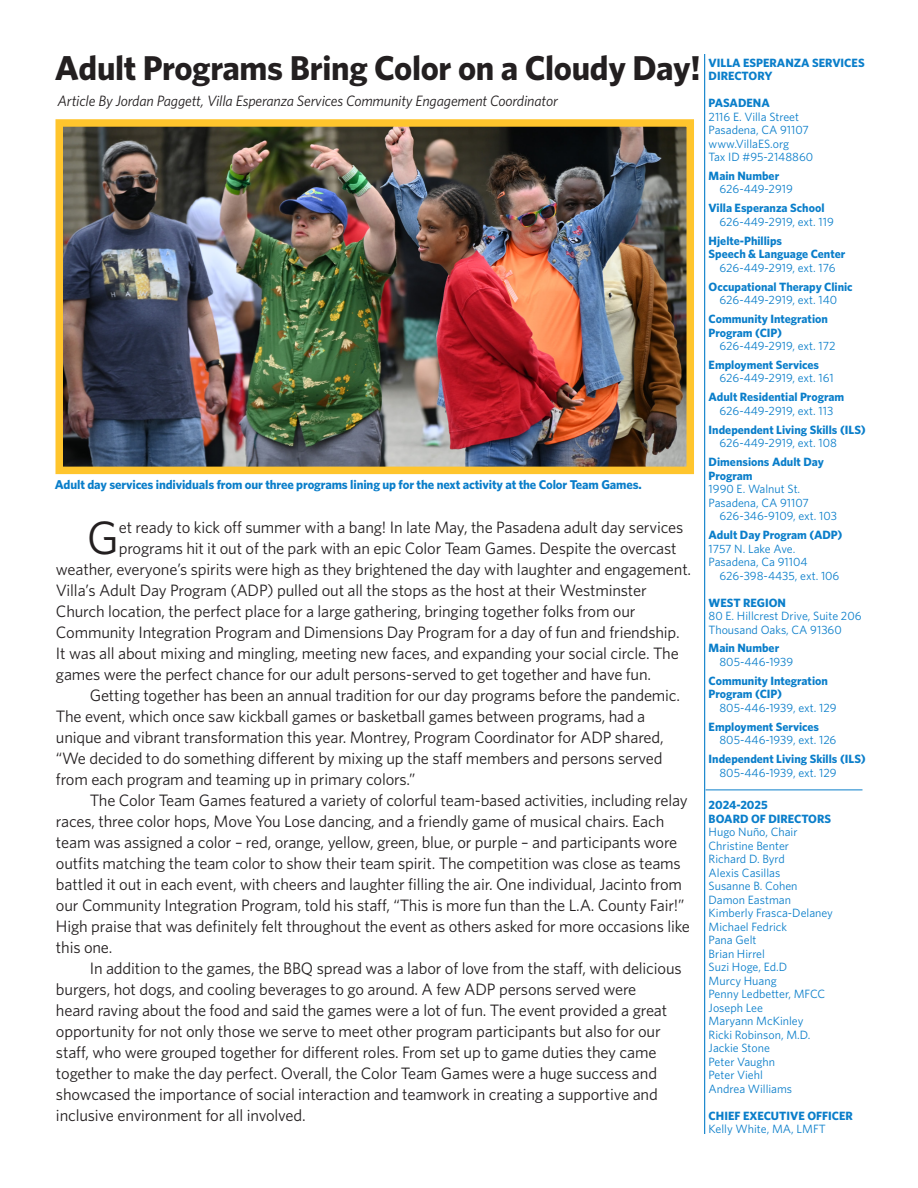
<style>
.page{position:relative;width:918px;height:1188px;background:#fff}
.page>*{position:absolute;margin:0;border:0;box-sizing:border-box;transform-origin:0 0}
.t1{font:46.65px "Whitney";color:#231f20}
.t2{font:700 34.5px "Whitney";letter-spacing:-.01em;color:#231f20}
.t3{font:16.5px/21px "Whitney";letter-spacing:-.01em;color:#231f20}
.t4{font:italic 15px "Whitney";letter-spacing:-.01em;color:#231f20}
.t5{font:700 12.75px "Whitney";letter-spacing:-.01em;color:#0a7eca}
.No_Spacing{font:12px/13.5px "Whitney";color:#0a7eca}
.No_Spacing-2{font:700 12px/13.5px "Whitney";color:#0a7eca}
.s1{font-weight:700}
.s2{font-weight:400}
</style>
<div class="page">
<hr style="left:704px;top:54px;width:1px;height:1080px;background:#0a7eca">
<hr style="left:706px;top:789px;width:156px;height:1px;background:#0a7eca">
<img style="left:65px;top:128px;width:620px;height:337px">
<div style="left:56px;top:119px;width:638px;height:355px;border:8px solid #ffc52d"></div>
<p class="t2" style="left:55px;top:45px;width:647px">Adult Programs Bring Color on a Cloudy Day!</p>
<p class="t4" style="left:58px;top:90px;width:502px">Article By Jordan Paggett, Villa Esperanza Services Community Engagement Coordinator</p>
<p class="t5" style="left:55px;top:476px;width:588px">Adult day services individuals from our three programs lining up for the next activity at the Color Team Games.</p>
<p class="t1" style="left:87px;top:506px;width:34px">G</p>
<p class="t3" style="left:119px;top:516px;width:566px">et ready to kick off summer with a bang! In late May, the Pasadena adult day services</p>
<p class="t3" style="left:119px;top:537px;width:559px">programs hit it out of the park with an epic Color Team Games. Despite the overcast</p>
<p class="t3" style="left:56px;top:558px;width:637px">weather, everyone’s spirits were high as they brightened the day with laughter and engagement.</p>
<p class="t3" style="left:56px;top:579px;width:592px">Villa’s Adult Day Program (ADP) pulled out all the stops as the host at their Westminster</p>
<p class="t3" style="left:56px;top:600px;width:581px">Church location, the perfect place for a large gathering, bringing together folks from our</p>
<p class="t3" style="left:56px;top:621px;width:625px">Community Integration Program and Dimensions Day Program for a day of fun and friendship.</p>
<p class="t3" style="left:56px;top:642px;width:624px">It was all about mixing and mingling, meeting new faces, and expanding your social circle. The</p>
<p class="t3" style="left:56px;top:663px;width:597px">games were the perfect chance for our adult persons-served to get together and have fun.</p>
<p class="t3" style="left:56px;top:684px;width:626px;text-indent:34px">Getting together has been an annual tradition for our day programs before the pandemic.<br>The event, which once saw kickball games or basketball games between programs, had a unique and vibrant transformation this year. Montrey, Program Coordinator for ADP shared, “We decided to do something different by mixing up the staff members and persons served from each program and teaming up in primary colors.”</p>
<p class="t3" style="left:56px;top:789px;width:635px;text-indent:34px">The Color Team Games featured a variety of colorful team-based activities, including relay races, three color hops, Move You Lose dancing, and a friendly game of musical chairs. Each team was assigned a color – red, orange, yellow, green, blue, or purple – and participants wore outfits matching the team color to show their team spirit. The competition was close as teams battled it out in each event, with cheers and laughter filling the air. One individual, Jacinto from our Community Integration Program, told his staff, “This is more fun than the L.A. County Fair!” High praise that was definitely felt throughout the event as others asked for more occasions like this one.</p>
<p class="t3" style="left:56px;top:957px;width:627px;text-indent:34px">In addition to the games, the BBQ spread was a labor of love from the staff, with delicious burgers, hot dogs, and cooling beverages to go around. A few ADP persons served were<br>heard raving about the food and said the games were a lot of fun. The event provided a great opportunity for not only those we serve to meet other program participants but also for our staff, who were grouped together for different roles. From set up to game duties they came together to make the day perfect. Overall, the Color Team Games were a huge success and showcased the importance of social interaction and teamwork in creating a supportive and inclusive environment for all involved.</p>
<p class="No_Spacing-2" style="left:709px;top:55px;width:157px">VILLA ESPERANZA SERVICES</p>
<p class="No_Spacing-2" style="left:709px;top:69px;width:65px">DIRECTORY</p>
<p class="No_Spacing-2" style="left:709px;top:96px;width:63px">PASADENA</p>
<p class="No_Spacing" style="left:709px;top:109px;width:92px">2116 E. Villa Street</p>
<p class="No_Spacing" style="left:709px;top:123px;width:102px">Pasadena, CA 91107</p>
<p class="No_Spacing" style="left:709px;top:136px;width:82px">www.VillaES.org</p>
<p class="No_Spacing" style="left:709px;top:150px;width:106px">Tax ID #95-2148860</p>
<p class="No_Spacing" style="left:719px;top:169px;width:75px;text-indent:-11px"><span class="s1">Main Number<br></span>626-449-2919</p>
<p class="No_Spacing-2" style="left:719px;top:201px;width:116px;text-indent:-11px">Villa Esperanza School<br><span class="s2">626-449-2919, ext. 119</span></p>
<p class="No_Spacing-2" style="left:709px;top:234px;width:75px">Hjelte-Phillips</p>
<p class="No_Spacing-2" style="left:709px;top:247px;width:138px">Speech &amp; Language Center</p>
<p class="No_Spacing" style="left:719px;top:261px;width:118px">626-449-2919, ext. 176</p>
<p class="No_Spacing-2" style="left:709px;top:279px;width:146px;text-align:center">Occupational Therapy Clinic<br><span class="s2">626-449-2919, ext. 140</span></p>
<p class="No_Spacing-2" style="left:709px;top:312px;width:121px">Community Integration</p>
<p class="No_Spacing-2" style="left:709px;top:325px;width:75px">Program (CIP)</p>
<p class="No_Spacing" style="left:719px;top:339px;width:118px">626-449-2919, ext. 172</p>
<p class="No_Spacing" style="left:719px;top:358px;width:116px;text-indent:-11px"><span class="s1">Employment Services<br></span>626-449-2919, ext. 161</p>
<p class="No_Spacing-2" style="left:709px;top:390px;width:137px;text-align:center">Adult Residential Program<br><span class="s2">626-449-2919, ext. 113</span></p>
<p class="No_Spacing-2" style="left:719px;top:423px;width:148px;text-indent:-11px">Independent Living Skills (ILS)<br><span class="s2">626-449-2919, ext. 108</span></p>
<p class="No_Spacing-2" style="left:709px;top:455px;width:117px">Dimensions Adult Day</p>
<p class="No_Spacing-2" style="left:709px;top:468px;width:46px">Program</p>
<p class="No_Spacing" style="left:709px;top:482px;width:93px">1990 E. Walnut St.</p>
<p class="No_Spacing" style="left:709px;top:495px;width:102px">Pasadena, CA 91107</p>
<p class="No_Spacing" style="left:719px;top:509px;width:119px">626-346-9109, ext. 103</p>
<p class="No_Spacing-2" style="left:709px;top:528px;width:135px">Adult Day Program (ADP)</p>
<p class="No_Spacing" style="left:709px;top:541px;width:88px">1757 N. Lake Ave.</p>
<p class="No_Spacing" style="left:709px;top:555px;width:101px">Pasadena, Ca 91104</p>
<p class="No_Spacing" style="left:719px;top:568px;width:122px">626-398-4435, ext. 106</p>
<p class="No_Spacing-2" style="left:709px;top:595px;width:79px">WEST REGION</p>
<p class="No_Spacing" style="left:709px;top:609px;width:154px">80 E. Hillcrest Drive, Suite 206</p>
<p class="No_Spacing" style="left:709px;top:622px;width:135px">Thousand Oaks, CA 91360</p>
<p class="No_Spacing" style="left:719px;top:641px;width:75px;text-indent:-11px"><span class="s1">Main Number<br></span>805-446-1939</p>
<p class="No_Spacing-2" style="left:709px;top:674px;width:121px">Community Integration</p>
<p class="No_Spacing-2" style="left:709px;top:687px;width:75px">Program (CIP)</p>
<p class="No_Spacing" style="left:719px;top:701px;width:119px">805-446-1939, ext. 129</p>
<p class="No_Spacing" style="left:719px;top:720px;width:119px;text-indent:-11px"><span class="s1">Employment Services<br></span>805-446-1939, ext. 126</p>
<p class="No_Spacing-2" style="left:719px;top:752px;width:148px;text-indent:-11px">Independent Living Skills (ILS)<br><span class="s2">805-446-1939, ext. 129</span></p>
<p class="No_Spacing-2" style="left:709px;top:798px;width:61px">2024-2025</p>
<p class="No_Spacing-2" style="left:709px;top:811px;width:124px">BOARD OF DIRECTORS</p>
<p class="No_Spacing" style="left:709px;top:825px;width:90px">Hugo Nuño, Chair</p>
<p class="No_Spacing" style="left:709px;top:838px;width:82px">Christine Benter</p>
<p class="No_Spacing" style="left:709px;top:852px;width:78px">Richard D. Byrd</p>
<p class="No_Spacing" style="left:709px;top:865px;width:73px">Alexis Casillas</p>
<p class="No_Spacing" style="left:709px;top:879px;width:90px">Susanne B. Cohen</p>
<p class="No_Spacing" style="left:709px;top:892px;width:84px">Damon Eastman</p>
<p class="No_Spacing" style="left:709px;top:906px;width:126px">Kimberly Frasca-Delaney</p>
<p class="No_Spacing" style="left:709px;top:919px;width:80px">Michael Fedrick</p>
<p class="No_Spacing" style="left:709px;top:933px;width:49px">Pana Gelt</p>
<p class="No_Spacing" style="left:709px;top:946px;width:58px">Brian Hirrel</p>
<p class="No_Spacing" style="left:709px;top:960px;width:80px">Suzi Hoge, Ed.D</p>
<p class="No_Spacing" style="left:709px;top:973px;width:70px">Murcy Huang</p>
<p class="No_Spacing" style="left:709px;top:987px;width:118px">Penny Ledbetter, MFCC</p>
<p class="No_Spacing" style="left:709px;top:1000px;width:56px">Joseph Lee</p>
<p class="No_Spacing" style="left:709px;top:1014px;width:96px">Maryann McKinley</p>
<p class="No_Spacing" style="left:709px;top:1027px;width:103px">Ricki Robinson, M.D.</p>
<p class="No_Spacing" style="left:709px;top:1041px;width:63px">Jackie Stone</p>
<p class="No_Spacing" style="left:709px;top:1054px;width:68px">Peter Vaughn</p>
<p class="No_Spacing" style="left:709px;top:1068px;width:56px">Peter Viehl</p>
<p class="No_Spacing" style="left:709px;top:1081px;width:85px">Andrea Williams</p>
<p class="No_Spacing-2" style="left:709px;top:1108px;width:146px">CHIEF EXECUTIVE OFFICER</p>
<p class="No_Spacing" style="left:709px;top:1122px;width:119px">Kelly White, MA, LMFT</p>
</div>
